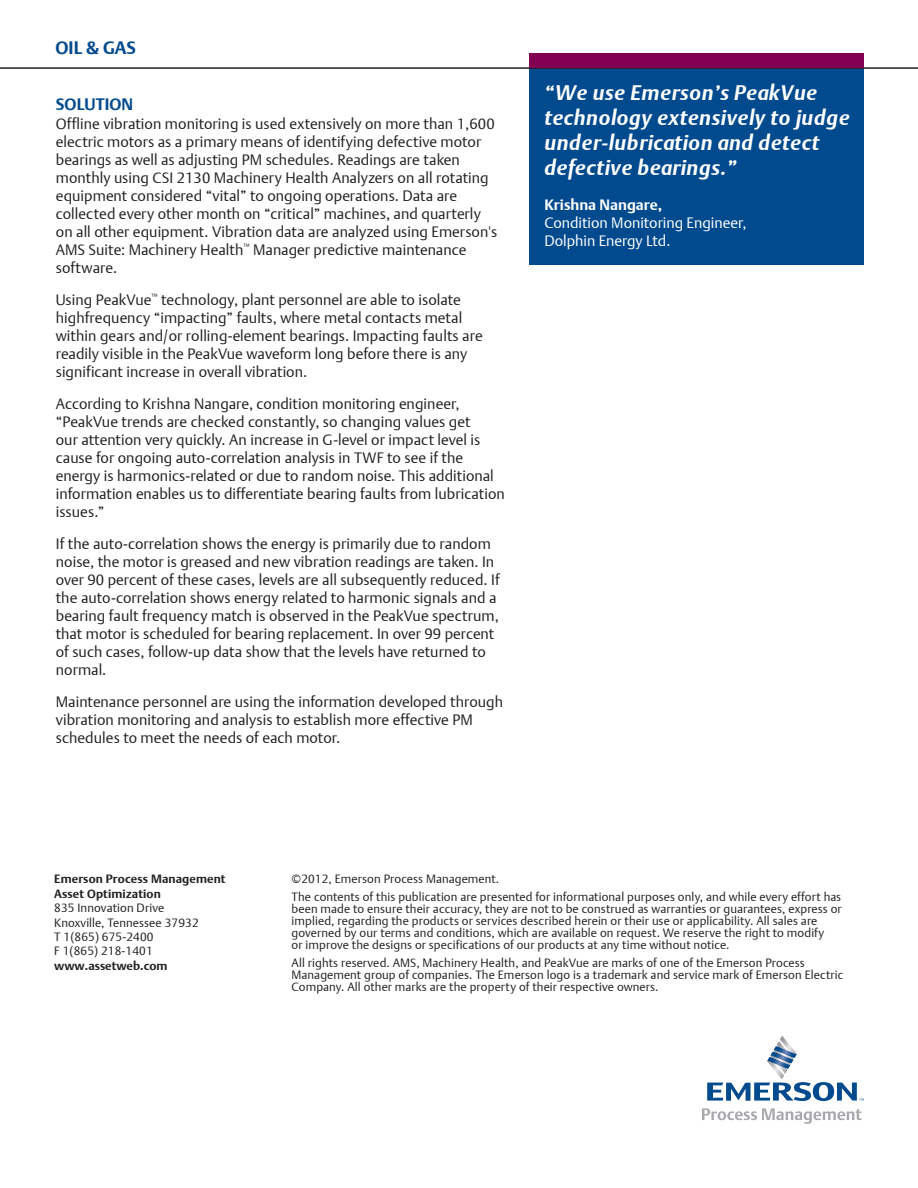
<style>
.page{position:relative;width:918px;height:1188px;background:#fff}
.page>*{position:absolute;margin:0;border:0;box-sizing:border-box;transform-origin:0 0}
.t1{font:italic 700 21px/25.2px "DTL Argo T";letter-spacing:.03em;color:#fff}
.t2{font:700 18px "DTL Argo T";color:#004a8d}
.t3{font:700 16.5px "DTL Argo T";letter-spacing:.005em;color:#004a8d}
.t4{font:15px/18px "DTL Argo T Light";letter-spacing:.005em;color:#231f20}
.t5{font:15px/18px "DTL Argo T Light";color:#fff}
.t6{font:700 15px "DTL Argo T";color:#fff}
.t7{font:12px/12px "DTL Argo T Light";letter-spacing:.01em;color:#231f20}
.t8{font:700 12px/14.4px "DTL Argo T";letter-spacing:.01em;color:#231f20}
</style>
<div class="page">
<svg style="left:707px;top:1035px;width:157px;height:66px"></svg>
<svg style="left:702px;top:1108px;width:160px;height:16px"></svg>
<div style="left:529px;top:66px;width:335px;height:199px;background:#004a8d"></div>
<hr style="left:0;top:67px;width:918px;height:2px;background:#231f20">
<div style="left:529px;top:53px;width:335px;height:14px;background:#820052"></div>
<p class="t2" style="left:56px;top:36px;width:82px">OIL &amp; GAS</p>
<p class="t3" style="left:56px;top:95px;width:79px">SOLUTION</p>
<p class="t4" style="left:56px;top:115px;width:443px">Offline vibration monitoring is used extensively on more than 1,600 electric motors as a primary means of identifying defective motor bearings as well as adjusting PM schedules. Readings are taken monthly using CSI 2130 Machinery Health Analyzers on all rotating equipment considered “vital” to ongoing operations. Data are collected every other month on “critical” machines, and quarterly on all other equipment. Vibration data are analyzed using Emerson's AMS Suite: Machinery Health<sup>™</sup> Manager predictive maintenance software.</p>
<p class="t4" style="left:56px;top:291px;width:429px">Using PeakVue<sup>™</sup> technology, plant personnel are able to isolate highfrequency “impacting” faults, where metal contacts metal within gears and/or rolling-element bearings. Impacting faults are readily visible in the PeakVue waveform long before there is any significant increase in overall vibration.</p>
<p class="t4" style="left:56px;top:394px;width:451px">According to Krishna Nangare, condition monitoring engineer, “PeakVue trends are checked constantly, so changing values get<br>our attention very quickly. An increase in G-level or impact level is cause for ongoing auto-correlation analysis in TWF to see if the energy is harmonics-related or due to random noise. This additional information enables us to differentiate bearing faults from lubrication issues.”</p>
<p class="t4" style="left:56px;top:534px;width:445px">If the auto-correlation shows the energy is primarily due to random noise, the motor is greased and new vibration readings are taken. In over 90 percent of these cases, levels are all subsequently reduced. If the auto-correlation shows energy related to harmonic signals and a bearing fault frequency match is observed in the PeakVue spectrum, that motor is scheduled for bearing replacement. In over 99 percent of such cases, follow-up data show that the levels have returned to normal.</p>
<p class="t4" style="left:56px;top:692px;width:449px">Maintenance personnel are using the information developed through vibration monitoring and analysis to establish more effective PM schedules to meet the needs of each motor.</p>
<h1 class="t1" style="left:544px;top:80px;width:306px">“We use Emerson’s PeakVue technology extensively to judge under-lubrication and detect defective bearings.”</h1>
<p class="t6" style="left:544px;top:196px;width:119px">Krishna Nangare,</p>
<p class="t5" style="left:544px;top:213px;width:204px">Condition Monitoring Engineer,<br>Dolphin Energy Ltd.</p>
<p class="t8" style="left:54px;top:872px;width:173px">Emerson Process Management<br>Asset Optimization</p>
<p class="t7" style="left:54px;top:901px;width:146px;line-height:14.4px">835 Innovation Drive<br>Knoxville, Tennessee 37932<br>T 1(865) 675-2400<br>F 1(865) 218-1401</p>
<p class="t8" style="left:54px;top:958px;width:115px">www.assetweb.com</p>
<p class="t7" style="left:292px;top:870px;width:551px;line-height:18px">©2012, Emerson Process Management.<br>The contents of this publication are presented for informational purposes only, and while every effort has</p>
<p class="t7" style="left:292px;top:903px;width:552px">been made to ensure their accuracy, they are not to be construed as warranties or guarantees, express or implied, regarding the products or services described herein or their use or applicability. All sales are governed by our terms and conditions, which are available on request. We reserve the right to modify<br>or improve the designs or specifications of our products at any time without notice.</p>
<p class="t7" style="left:292px;top:957px;width:553px">All rights reserved. AMS, Machinery Health, and PeakVue are marks of one of the Emerson Process<br>Management group of companies. The Emerson logo is a trademark and service mark of Emerson Electric<br>Company. All other marks are the property of their respective owners.</p>
</div>
